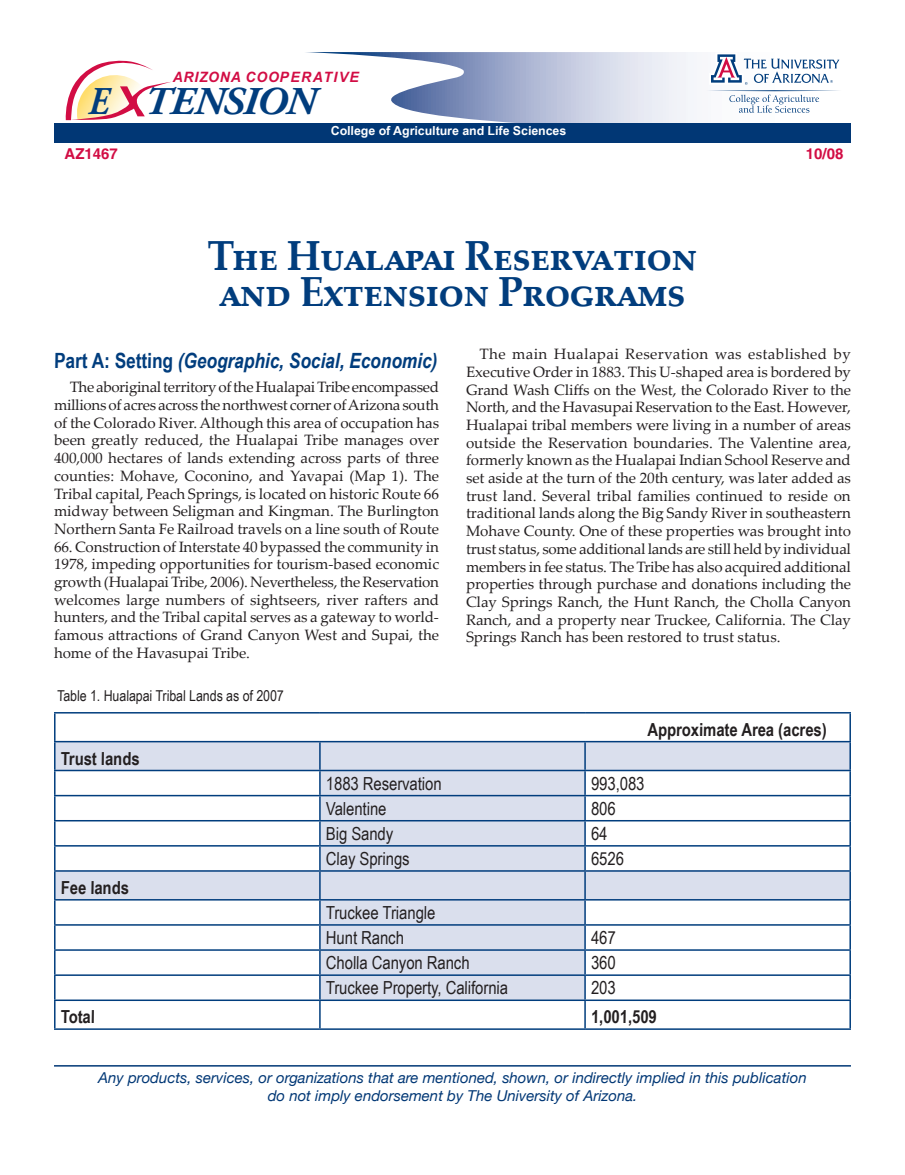
<style>
.page{position:relative;width:905px;height:1175px;background:#fff}
.page>*{position:absolute;margin:0;border:0;box-sizing:border-box;transform-origin:0 0}
.t1{font:700 42px "Palatino Linotype";letter-spacing:-.02em;color:#013d7d}
.t2{font:italic 700 39.3px "Adobe Garamond Pro";letter-spacing:-.04em;color:#013d7d;scale:.87 1}
.t3{font:italic 700 21px "Arial Narrow";color:#013d7d}
.t4{font:18px "Arial Narrow";color:#231f20}
.t5{font:700 18px "Arial Narrow";color:#231f20}
.t6{font:15px/17.7px "Palatino Linotype";color:#231f20;text-align:justify}
.Subhead_1{font:italic 15px "Helvetica Neue";color:#013775}
.t7{font:15px "Arial Narrow";color:#231f20}
.t8{font:700 15px "Helvetica";color:#d20d44}
.t9{font:italic 700 14.25px "Arial";letter-spacing:.05em;color:#d20d44}
.t10{font:700 12.45px "Arial Narrow";color:#fff;scale:1.2 1}
.s1{font-style:normal}
</style>
<div class="page">
<svg style="left:306px;top:52px;width:342px;height:71px"></svg>
<svg style="left:65px;top:60px;width:106px;height:60px"></svg>
<div style="left:54px;top:124px;width:796px;height:19px;background:#013775"></div>
<svg style="left:707px;top:54px;width:133px;height:59px"></svg>
<hr style="left:54px;top:1065px;width:796px;height:1px;background:#013775">
<svg style="left:56px;top:742px;width:793px;height:257px;fill:#dadfed"></svg>
<hr style="left:54px;top:712px;width:266px;height:1px;background:#013d7d">
<hr style="left:54px;top:713px;width:2px;height:28px;background:#013d7d">
<hr style="left:320px;top:712px;width:265px;height:1px;background:#013d7d">
<hr style="left:585px;top:712px;width:265px;height:1px;background:#013d7d">
<hr style="left:54px;top:741px;width:266px;height:1px;background:#013d7d">
<hr style="left:54px;top:742px;width:2px;height:27px;background:#013d7d">
<hr style="left:320px;top:741px;width:265px;height:1px;background:#013d7d">
<hr style="left:319px;top:742px;width:2px;height:27px;background:#013d7d">
<hr style="left:585px;top:741px;width:265px;height:1px;background:#013d7d">
<hr style="left:54px;top:769px;width:266px;height:2px;background:#013d7d">
<hr style="left:54px;top:771px;width:2px;height:24px;background:#013d7d">
<hr style="left:320px;top:769px;width:265px;height:2px;background:#013d7d">
<hr style="left:319px;top:771px;width:2px;height:24px;background:#013d7d">
<hr style="left:585px;top:769px;width:265px;height:2px;background:#013d7d">
<hr style="left:54px;top:795px;width:266px;height:1px;background:#013d7d">
<hr style="left:54px;top:796px;width:2px;height:24px;background:#013d7d">
<hr style="left:320px;top:795px;width:265px;height:1px;background:#013d7d">
<hr style="left:319px;top:796px;width:2px;height:24px;background:#013d7d">
<hr style="left:585px;top:795px;width:265px;height:1px;background:#013d7d">
<hr style="left:54px;top:820px;width:266px;height:1px;background:#013d7d">
<hr style="left:54px;top:821px;width:2px;height:24px;background:#013d7d">
<hr style="left:320px;top:820px;width:265px;height:1px;background:#013d7d">
<hr style="left:319px;top:821px;width:2px;height:24px;background:#013d7d">
<hr style="left:585px;top:820px;width:265px;height:1px;background:#013d7d">
<hr style="left:54px;top:845px;width:266px;height:1px;background:#013d7d">
<hr style="left:54px;top:846px;width:2px;height:24px;background:#013d7d">
<hr style="left:320px;top:845px;width:265px;height:1px;background:#013d7d">
<hr style="left:319px;top:846px;width:2px;height:24px;background:#013d7d">
<hr style="left:585px;top:845px;width:265px;height:1px;background:#013d7d">
<hr style="left:54px;top:870px;width:266px;height:1px;background:#013d7d">
<hr style="left:54px;top:871px;width:2px;height:28px;background:#013d7d">
<hr style="left:320px;top:870px;width:265px;height:1px;background:#013d7d">
<hr style="left:319px;top:871px;width:2px;height:28px;background:#013d7d">
<hr style="left:585px;top:870px;width:265px;height:1px;background:#013d7d">
<hr style="left:54px;top:899px;width:266px;height:1px;background:#013d7d">
<hr style="left:54px;top:900px;width:2px;height:24px;background:#013d7d">
<hr style="left:320px;top:899px;width:265px;height:1px;background:#013d7d">
<hr style="left:319px;top:900px;width:2px;height:24px;background:#013d7d">
<hr style="left:585px;top:899px;width:265px;height:1px;background:#013d7d">
<hr style="left:54px;top:924px;width:266px;height:1px;background:#013d7d">
<hr style="left:54px;top:925px;width:2px;height:24px;background:#013d7d">
<hr style="left:320px;top:924px;width:265px;height:1px;background:#013d7d">
<hr style="left:319px;top:925px;width:2px;height:24px;background:#013d7d">
<hr style="left:585px;top:924px;width:265px;height:1px;background:#013d7d">
<hr style="left:54px;top:949px;width:266px;height:1px;background:#013d7d">
<hr style="left:54px;top:950px;width:2px;height:24px;background:#013d7d">
<hr style="left:320px;top:949px;width:265px;height:1px;background:#013d7d">
<hr style="left:319px;top:950px;width:2px;height:24px;background:#013d7d">
<hr style="left:585px;top:949px;width:265px;height:1px;background:#013d7d">
<hr style="left:54px;top:974px;width:266px;height:1px;background:#013d7d">
<hr style="left:54px;top:975px;width:2px;height:24px;background:#013d7d">
<hr style="left:320px;top:974px;width:265px;height:1px;background:#013d7d">
<hr style="left:319px;top:975px;width:2px;height:24px;background:#013d7d">
<hr style="left:585px;top:974px;width:265px;height:1px;background:#013d7d">
<hr style="left:54px;top:999px;width:266px;height:2px;background:#013d7d">
<hr style="left:54px;top:1001px;width:2px;height:27px;background:#013d7d">
<hr style="left:320px;top:999px;width:265px;height:2px;background:#013d7d">
<hr style="left:319px;top:1001px;width:2px;height:27px;background:#013d7d">
<hr style="left:585px;top:999px;width:265px;height:2px;background:#013d7d">
<svg style="left:584px;top:742px;width:1px;height:286px"></svg>
<svg style="left:849px;top:713px;width:1px;height:315px"></svg>
<hr style="left:54px;top:1028px;width:266px;height:1px;background:#013d7d">
<hr style="left:320px;top:1028px;width:265px;height:1px;background:#013d7d">
<hr style="left:585px;top:1028px;width:265px;height:1px;background:#013d7d">
<p class="t9" style="left:173px;top:69px;width:188px">ARIZONA COOPERATIVE</p>
<p class="t2" style="left:88px;top:79px;width:263px">E TENSION</p>
<p class="t8" style="left:64px;top:144px;width:55px">AZ1467</p>
<p class="t10" style="left:331px;top:124px;width:198px">College of Agriculture and Life Sciences</p>
<p class="t1" style="left:207px;top:226px;width:491px">The Hualapai Reservation</p>
<p class="t1" style="left:219px;top:262px;width:468px">and Extension Programs</p>
<p class="t8" style="left:805px;top:144px;width:39px">10/08</p>
<p class="t3" style="left:54px;top:348px;width:385px"><span class="s1">Part A: Setting</span> (Geographic, Social, Economic)</p>
<p class="t6" style="left:54px;top:378px;width:387px;text-indent:16px">The aboriginal territory of the Hualapai Tribe encompassed millions of acres across the northwest corner of Arizona south of the Colorado River. Although this area of occupation has been greatly reduced, the Hualapai Tribe manages over 400,000 hectares of lands extending across parts of three counties: Mohave, Coconino, and Yavapai (Map 1). The Tribal capital, Peach Springs, is located on historic Route 66 midway between Seligman and Kingman. The Burlington Northern Santa Fe Railroad travels on a line south of Route</p>
<p class="t6" style="left:54px;top:537px;width:387px">66. Construction of Interstate 40 bypassed the community in 1978, impeding opportunities for tourism-based economic growth (Hualapai Tribe, 2006). Nevertheless, the Reservation welcomes large numbers of sightseers, river rafters and hunters, and the Tribal capital serves as a gateway to world&shy;famous attractions of Grand Canyon West and Supai, the home of the Havasupai Tribe.</p>
<p class="t7" style="left:57px;top:687px;width:228px">Table 1. Hualapai Tribal Lands as of 2007</p>
<p class="t5" style="left:61px;top:747px;width:81px">Trust lands</p>
<p class="t6" style="left:466px;top:344px;width:387px;text-indent:14px">The main Hualapai Reservation was established by Executive Order in 1883. This U-shaped area is bordered by Grand Wash Cliffs on the West, the Colorado River to the North, and the Havasupai Reservation to the East. However, Hualapai tribal members were living in a number of areas outside the Reservation boundaries. The Valentine area, formerly known as the Hualapai Indian School Reserve and set aside at the turn of the 20th century, was later added as trust land. Several tribal families continued to reside on traditional lands along the Big Sandy River in southeastern Mohave County. One of these properties was brought into trust status, some additional lands are still held by individual members in fee status. The Tribe has also acquired additional properties through purchase and donations including the Clay Springs Ranch, the Hunt Ranch, the Cholla Canyon Ranch, and a property near Truckee, California. The Clay Springs Ranch has been restored to trust status.</p>
<p class="t5" style="left:647px;top:719px;width:181px">Approximate Area (acres)</p>
<p class="t5" style="left:61px;top:877px;width:70px">Fee lands</p>
<p class="t4" style="left:326px;top:773px;width:118px">1883 Reservation</p>
<p class="t4" style="left:591px;top:773px;width:55px">993,083</p>
<p class="t4" style="left:326px;top:798px;width:62px">Valentine</p>
<p class="t4" style="left:591px;top:798px;width:26px">806</p>
<p class="t4" style="left:326px;top:823px;width:69px">Big Sandy</p>
<p class="t4" style="left:591px;top:823px;width:18px">64</p>
<p class="t4" style="left:326px;top:848px;width:86px">Clay Springs</p>
<p class="t4" style="left:591px;top:848px;width:35px">6526</p>
<p class="t4" style="left:326px;top:902px;width:111px">Truckee Triangle</p>
<p class="t4" style="left:326px;top:927px;width:80px">Hunt Ranch</p>
<p class="t4" style="left:591px;top:927px;width:26px">467</p>
<p class="t4" style="left:326px;top:952px;width:145px">Cholla Canyon Ranch</p>
<p class="t4" style="left:591px;top:952px;width:26px">360</p>
<p class="t4" style="left:326px;top:977px;width:184px">Truckee Property, California</p>
<p class="t4" style="left:591px;top:977px;width:26px">203</p>
<p class="t5" style="left:61px;top:1006px;width:36px">Total</p>
<p class="t5" style="left:591px;top:1006px;width:68px">1,001,509</p>
<p class="Subhead_1" style="left:98px;top:1068px;width:710px">Any products, services, or organizations that are mentioned, shown, or indirectly implied in this publication</p>
<p class="Subhead_1" style="left:268px;top:1086px;width:371px">do not imply endorsement by The University of Arizona.</p>
</div>
